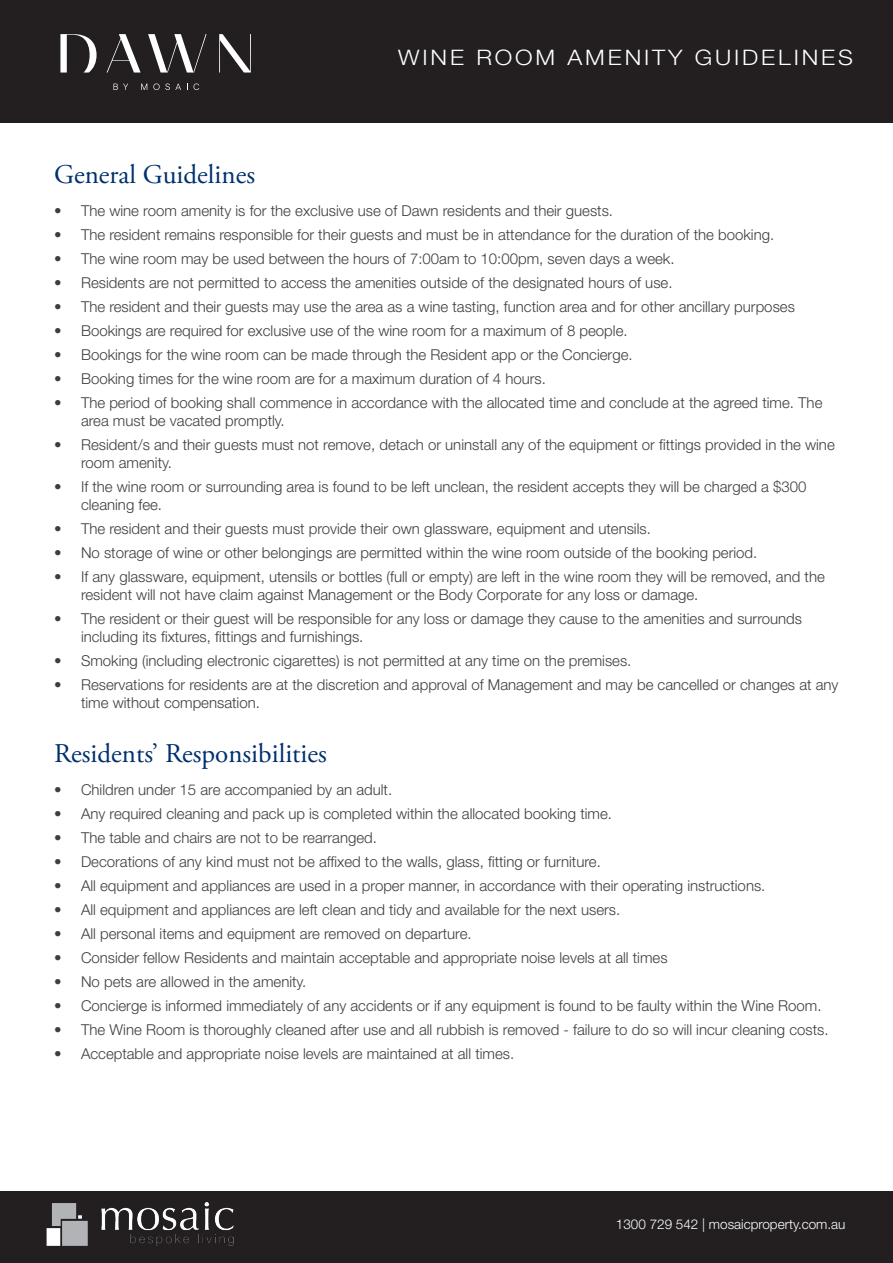
<style>
.page{position:relative;width:893px;height:1263px;background:#fff}
.page>*{position:absolute;margin:0;border:0;box-sizing:border-box;transform-origin:0 0}
.t1{font:27px "Adobe Garamond Pro";color:#00306d}
.t2{font:300 21.3px "Helvetica Neue LT Std";letter-spacing:.12em;color:#fff;scale:1.11 1}
.t3{font:300 15px/18px "Helvetica Neue LT Std";color:#3e3e3f}
.t4{font:300 13.5px "Helvetica Neue LT Std";color:#fff}
</style>
<div class="page">
<div style="left:0;top:1191px;width:893px;height:72px;background:#231f20"></div>
<img style="left:46px;top:1202px;width:188px;height:44px">
<div style="left:0;top:0;width:892px;height:123px;background:#231f20"></div>
<svg style="left:60px;top:34px;width:37px;height:39px"></svg>
<svg style="left:107px;top:34px;width:34px;height:39px"></svg>
<svg style="left:148px;top:34px;width:59px;height:39px"></svg>
<svg style="left:219px;top:34px;width:32px;height:39px"></svg>
<svg style="left:114px;top:84px;width:14px;height:6px"></svg>
<svg style="left:141px;top:84px;width:6px;height:6px"></svg>
<svg style="left:153px;top:84px;width:28px;height:6px"></svg>
<svg style="left:194px;top:84px;width:5px;height:6px"></svg>
<p class="t2" style="left:398px;top:45px;width:411px">WINE ROOM AMENITY GUIDELINES</p>
<p class="t1" style="left:54px;top:158px;width:203px">General Guidelines</p>
<p class="t3" style="left:54px;top:202px;width:561px">• The wine room amenity is for the exclusive use of Dawn residents and their guests.</p>
<p class="t3" style="left:54px;top:226px;width:722px">• The resident remains responsible for their guests and must be in attendance for the duration of the booking.</p>
<p class="t3" style="left:54px;top:250px;width:622px">• The wine room may be used between the hours of 7:00am to 10:00pm, seven days a week.</p>
<p class="t3" style="left:54px;top:274px;width:620px">• Residents are not permitted to access the amenities outside of the designated hours of use.</p>
<p class="t3" style="left:54px;top:298px;width:742px">• The resident and their guests may use the area as a wine tasting, function area and for other ancillary purposes</p>
<p class="t3" style="left:54px;top:322px;width:575px">• Bookings are required for exclusive use of the wine room for a maximum of 8 people.</p>
<p class="t3" style="left:54px;top:346px;width:580px">• Bookings for the wine room can be made through the Resident app or the Concierge.</p>
<p class="t3" style="left:54px;top:370px;width:493px">• Booking times for the wine room are for a maximum duration of 4 hours.</p>
<p class="t3" style="left:81px;top:394px;width:743px;text-indent:-27px">• The period of booking shall commence in accordance with the allocated time and conclude at the agreed time. The area must be vacated promptly.</p>
<p class="t3" style="left:81px;top:436px;width:755px;text-indent:-27px">• Resident/s and their guests must not remove, detach or uninstall any of the equipment or fittings provided in the wine room amenity.</p>
<p class="t3" style="left:81px;top:478px;width:727px;text-indent:-27px">• If the wine room or surrounding area is found to be left unclean, the resident accepts they will be charged a $300 cleaning fee.</p>
<p class="t3" style="left:54px;top:520px;width:598px">• The resident and their guests must provide their own glassware, equipment and utensils.</p>
<p class="t3" style="left:54px;top:544px;width:705px">• No storage of wine or other belongings are permitted within the wine room outside of the booking period.</p>
<p class="t3" style="left:81px;top:568px;width:745px;text-indent:-27px">• If any glassware, equipment, utensils or bottles (full or empty) are left in the wine room they will be removed, and the resident will not have claim against Management or the Body Corporate for any loss or damage.</p>
<p class="t3" style="left:81px;top:610px;width:722px;text-indent:-27px">• The resident or their guest will be responsible for any loss or damage they cause to the amenities and surrounds including its fixtures, fittings and furnishings.</p>
<p class="t3" style="left:54px;top:652px;width:579px">• Smoking (including electronic cigarettes) is not permitted at any time on the premises.</p>
<p class="t3" style="left:81px;top:676px;width:759px;text-indent:-27px">• Reservations for residents are at the discretion and approval of Management and may be cancelled or changes at any time without compensation.</p>
<p class="t1" style="left:54px;top:737px;width:274px">Residents’ Responsibilities</p>
<p class="t3" style="left:54px;top:780px;width:340px">• Children under 15 are accompanied by an adult.</p>
<p class="t3" style="left:54px;top:804px;width:559px">• Any required cleaning and pack up is completed within the allocated booking time.</p>
<p class="t3" style="left:54px;top:828px;width:324px">• The table and chairs are not to be rearranged.</p>
<p class="t3" style="left:54px;top:852px;width:548px">• Decorations of any kind must not be affixed to the walls, glass, fitting or furniture.</p>
<p class="t3" style="left:54px;top:876px;width:713px">• All equipment and appliances are used in a proper manner, in accordance with their operating instructions.</p>
<p class="t3" style="left:54px;top:900px;width:568px">• All equipment and appliances are left clean and tidy and available for the next users.</p>
<p class="t3" style="left:54px;top:924px;width:419px">• All personal items and equipment are removed on departure.</p>
<p class="t3" style="left:54px;top:948px;width:615px">• Consider fellow Residents and maintain acceptable and appropriate noise levels at all times</p>
<p class="t3" style="left:54px;top:972px;width:254px">• No pets are allowed in the amenity.</p>
<p class="t3" style="left:54px;top:996px;width:769px">• Concierge is informed immediately of any accidents or if any equipment is found to be faulty within the Wine Room.</p>
<p class="t3" style="left:54px;top:1020px;width:776px">• The Wine Room is thoroughly cleaned after use and all rubbish is removed - failure to do so will incur cleaning costs.</p>
<p class="t3" style="left:54px;top:1044px;width:462px">• Acceptable and appropriate noise levels are maintained at all times.</p>
<p class="t4" style="left:616px;top:1216px;width:231px">1300 729 542 | mosaicproperty.com.au</p>
</div>
